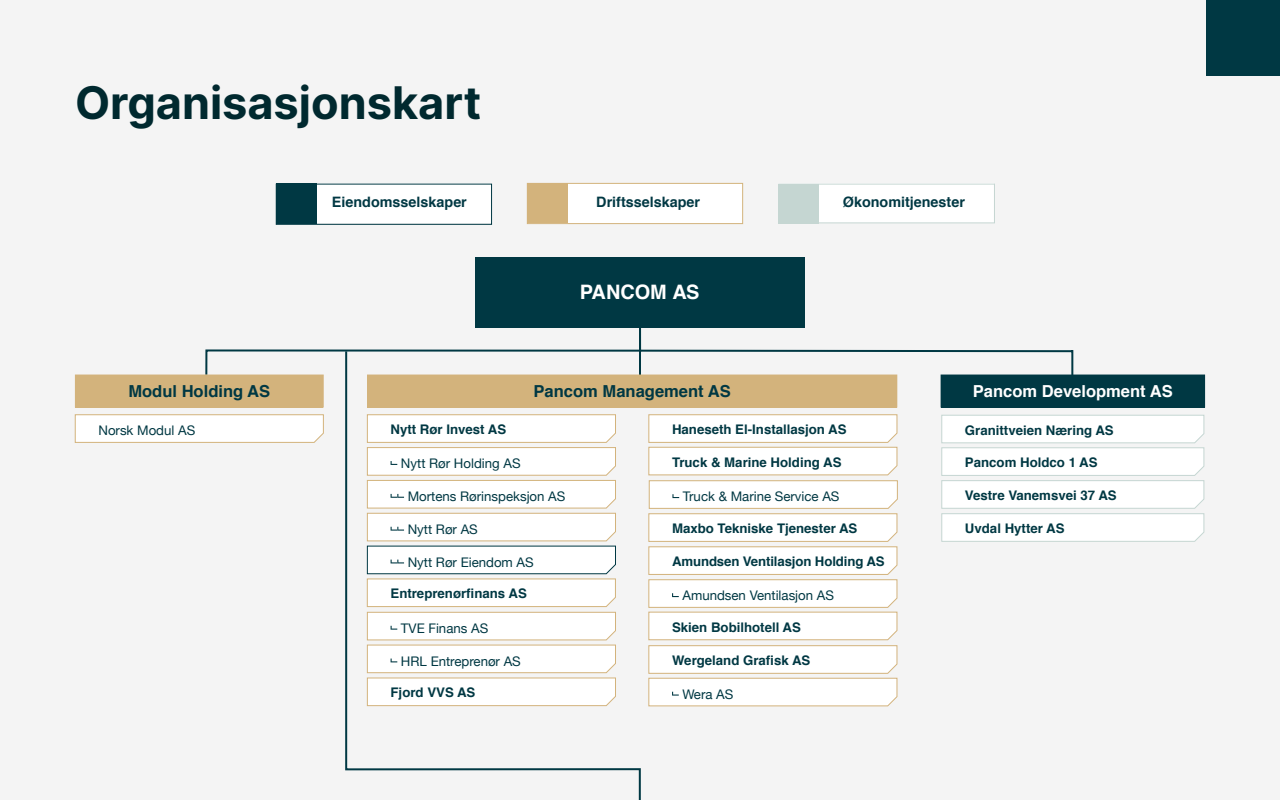
<style>
.page{position:relative;width:1280px;height:800px;background:#f4f4f4}
.page>*{position:absolute;margin:0;border:0;box-sizing:border-box;transform-origin:0 0}
.t1{font:700 45px "Inter";color:#00292f}
.t2{font:700 19.9px "Helvetica";color:#fff}
.Toppheading{font:700 16.55px "Helvetica";color:#003843}
.Toppheading-2{font:700 16.55px "Helvetica";color:#fff}
.t3{font:700 14.35px "Helvetica";color:#003843}
.Toppheading-3{font:700 13.25px "Helvetica";color:#003843}
.Toppheading-4{font:13.25px "Helvetica Neue";color:#003843}
</style>
<div class="page">
<svg style="left:204px;top:328px;width:870px;height:73px"></svg>
<div style="left:475px;top:257px;width:330px;height:71px;background:#003843"></div>
<svg style="left:344px;top:349px;width:298px;height:451px"></svg>
<div style="left:277px;top:184px;width:214px;height:39px;background:#fff"></div>
<div style="left:276px;top:184px;width:216px;height:41px;border:1px solid #003843"></div>
<div style="left:276px;top:183px;width:41px;height:41px;background:#003843"></div>
<div style="left:528px;top:184px;width:214px;height:39px;background:#fff"></div>
<div style="left:527px;top:183px;width:216px;height:41px;border:1px solid #d3b37c"></div>
<div style="left:527px;top:184px;width:41px;height:39px;background:#d3b37c"></div>
<div style="left:779px;top:184px;width:214px;height:39px;background:#fff"></div>
<div style="left:779px;top:184px;width:216px;height:39px;border:1px solid #c5d6d2"></div>
<div style="left:778px;top:184px;width:41px;height:39px;background:#c5d6d2"></div>
<div style="left:1206px;top:0;width:74px;height:76px;background:#003843"></div>
<div style="left:75px;top:375px;width:248px;height:32px;background:#d3b37c"></div>
<div style="left:941px;top:375px;width:264px;height:32px;background:#003843"></div>
<div style="left:368px;top:375px;width:529px;height:32px;background:#d3b37c"></div>
<svg style="left:75px;top:414px;width:249px;height:29px"></svg>
<svg style="left:367px;top:414px;width:249px;height:292px"></svg>
<svg style="left:648px;top:414px;width:250px;height:292px"></svg>
<svg style="left:941px;top:415px;width:263px;height:127px"></svg>
<p class="t1" style="left:75px;top:69px;width:408px">Organisasjonskart</p>
<p class="t3" style="left:332px;top:192px;width:136px">Eiendomsselskaper</p>
<p class="t3" style="left:596px;top:192px;width:105px">Driftsselskaper</p>
<p class="t3" style="left:843px;top:192px;width:124px">Økonomitjenester</p>
<h2 class="t2" style="left:580px;top:278px;width:121px">PANCOM AS</h2>
<p class="Toppheading" style="left:128px;top:380px;width:143px">Modul Holding AS</p>
<p class="Toppheading" style="left:534px;top:380px;width:199px">Pancom Management AS</p>
<p class="Toppheading-2" style="left:973px;top:380px;width:201px">Pancom Development AS</p>
<p class="Toppheading-4" style="left:98px;top:421px;width:98px">Norsk Modul AS</p>
<p class="Toppheading-3" style="left:391px;top:421px;width:117px">Nytt Rør Invest AS</p>
<p class="Toppheading-3" style="left:672px;top:421px;width:176px">Haneseth El-Installasjon AS</p>
<p class="Toppheading-3" style="left:965px;top:421px;width:150px">Granittveien Næring AS</p>
<p class="Toppheading-3" style="left:965px;top:454px;width:134px">Pancom Holdco 1 AS</p>
<p class="Toppheading-3" style="left:965px;top:486px;width:153px">Vestre Vanemsvei 37 AS</p>
<p class="Toppheading-3" style="left:965px;top:519px;width:101px">Uvdal Hytter AS</p>
<p class="Toppheading-3" style="left:672px;top:453px;width:171px">Truck &amp; Marine Holding AS</p>
<p class="Toppheading-4" style="left:401px;top:454px;width:121px">Nytt Rør Holding AS</p>
<p class="Toppheading-4" style="left:408px;top:487px;width:159px">Mortens Rørinspeksjon AS</p>
<p class="Toppheading-4" style="left:408px;top:520px;width:72px">Nytt Rør AS</p>
<p class="Toppheading-4" style="left:408px;top:553px;width:128px">Nytt Rør Eiendom AS</p>
<p class="Toppheading-4" style="left:683px;top:487px;width:158px">Truck &amp; Marine Service AS</p>
<p class="Toppheading-3" style="left:672px;top:520px;width:187px">Maxbo Tekniske Tjenester AS</p>
<p class="Toppheading-3" style="left:672px;top:553px;width:214px">Amundsen Ventilasjon Holding AS</p>
<p class="Toppheading-3" style="left:391px;top:585px;width:138px">Entreprenørfinans AS</p>
<p class="Toppheading-4" style="left:682px;top:586px;width:153px">Amundsen Ventilasjon AS</p>
<p class="Toppheading-4" style="left:401px;top:619px;width:89px">TVE Finans AS</p>
<p class="Toppheading-3" style="left:672px;top:618px;width:130px">Skien Bobilhotell AS</p>
<p class="Toppheading-4" style="left:401px;top:651px;width:121px">HRL Entreprenør AS</p>
<p class="Toppheading-3" style="left:391px;top:684px;width:86px">Fjord VVS AS</p>
<p class="Toppheading-3" style="left:672px;top:651px;width:140px">Wergeland Grafisk AS</p>
<p class="Toppheading-4" style="left:682px;top:685px;width:52px">Wera AS</p>
</div>
